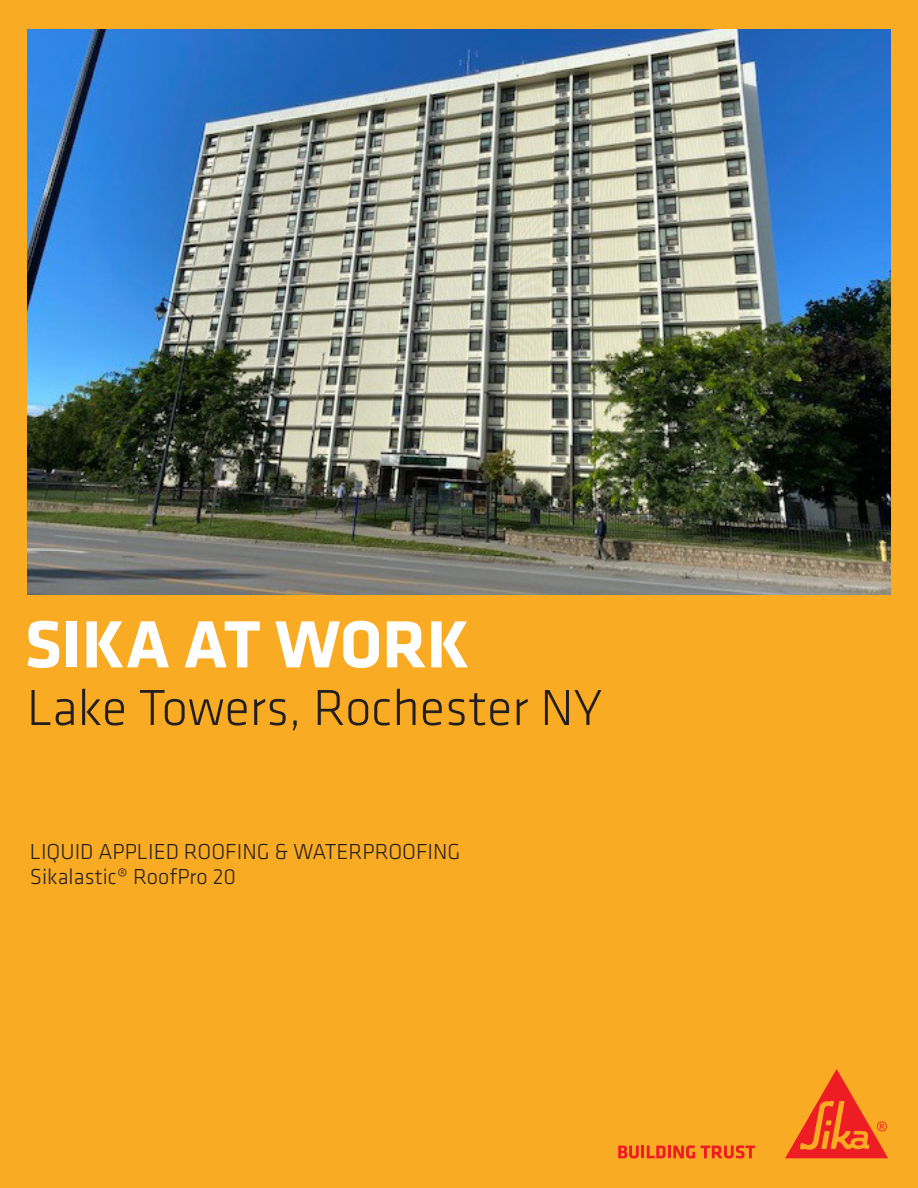
<style>
.page{position:relative;width:918px;height:1188px;background:#faab24}
.page>*{position:absolute;margin:0;border:0;box-sizing:border-box;transform-origin:0 0}
.SI_Klavica_COVER_Sub{font:700 69px "Klavika";color:#fff}
.SI_Klavica_COVER_Tit{font:300 52.5px "Klavika";color:#231f20}
.SI_Bullets_Indflyer{font:300 22.5px "Klavika";color:#231f20}
</style>
<div class="page">
<svg style="left:618px;top:1145px;width:77px;height:14px"></svg>
<svg style="left:701px;top:1145px;width:54px;height:14px"></svg>
<svg style="left:785px;top:1069px;width:103px;height:89px"></svg>
<img style="left:27px;top:30px;width:864px;height:564px">
<p class="SI_Klavica_COVER_Sub" style="left:24px;top:595px;width:446px">SIKA AT WORK</p>
<p class="SI_Klavica_COVER_Tit" style="left:27px;top:676px;width:577px">Lake Towers, Rochester NY</p>
<p class="SI_Bullets_Indflyer" style="left:30px;top:838px;width:432px">LIQUID APPLIED ROOFING &amp; WATERPROOFING</p>
<p class="SI_Bullets_Indflyer" style="left:30px;top:863px;width:208px">Sikalastic® RoofPro 20</p>
</div>
